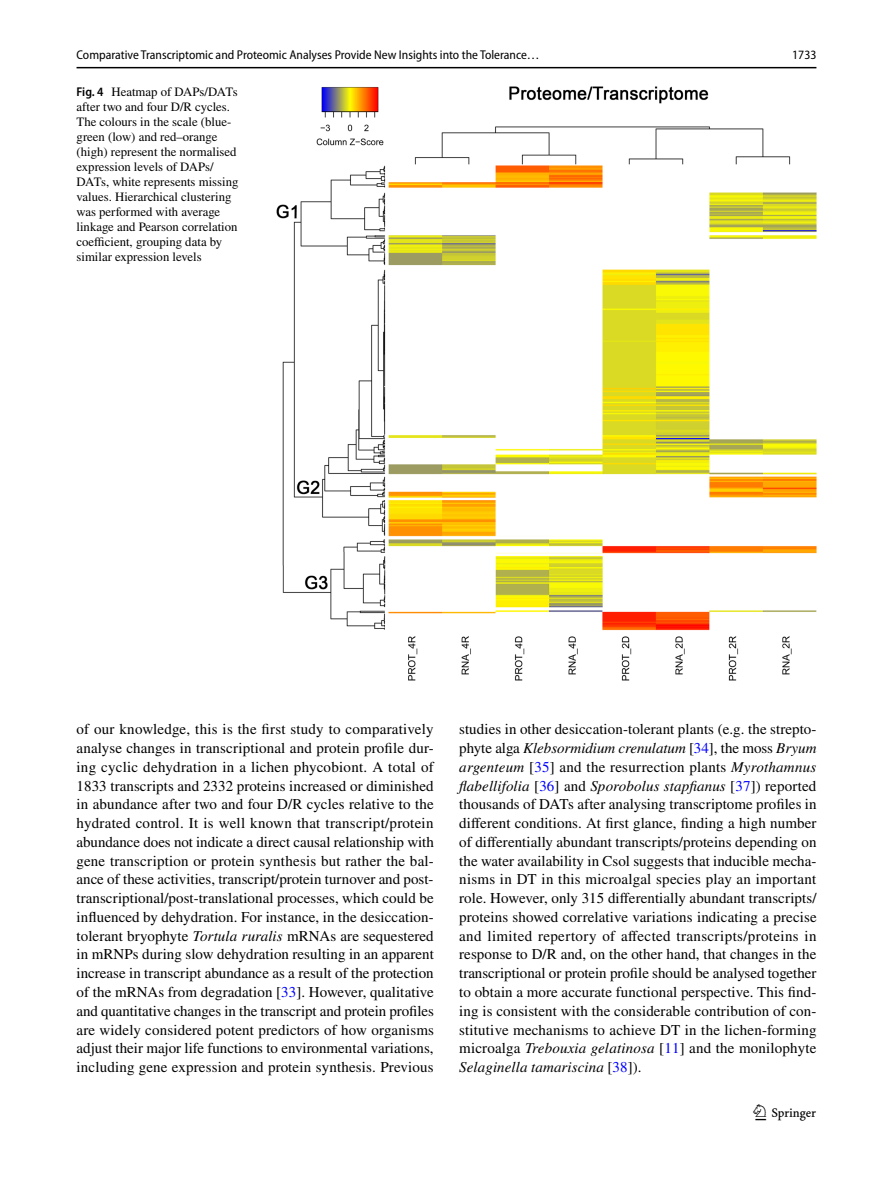
<style>
.page{position:relative;width:893px;height:1187px;background:#fff}
.page>*{position:absolute;margin:0;border:0;box-sizing:border-box;transform-origin:0 0}
.t1{font:22.5px "Springnew Regular 3";color:#000}
.t2{font:15px/18.8px "STIX";letter-spacing:.01em;color:#000;text-align:justify}
.t3{font:12.75px/15px "STIX";color:#000}
.t4{font:12.75px "Myriad Pro Semi Cn 3";color:#000}
.t5{font:semi-condensed 12.75px "Myriad Pro";color:#000}
.s1{font-family:"Myriad Pro";font-weight:600;font-stretch:semi-condensed}
.s2{font-style:italic}
.s3{color:#00f}
</style>
<div class="page">
<hr style="left:77px;top:67px;width:739px;height:1px;background:#000">
<img style="left:276px;top:87px;width:540px;height:593px">
<p class="t4" style="left:77px;top:48px;width:465px">Comparative Transcriptomic and Proteomic Analyses Provide New Insights into the Tolerance…</p>
<p class="t5" style="left:792px;top:48px;width:26px">1733</p>
<p class="t3" style="left:77px;top:85px;width:163px"><span class="s1">Fig. 4</span> Heatmap of DAPs/DATs after two and four D/R cycles.<br>The colours in the scale (blue&shy;green (low) and red–orange (high) represent the normalised expression levels of DAPs/<br>DATs, white represents missing values. Hierarchical clustering was performed with average linkage and Pearson correlation coefficient, grouping data by similar expression levels</p>
<p class="t2" style="left:77px;top:721px;width:359px">of our knowledge, this is the first study to comparatively analyse changes in transcriptional and protein profile dur&shy;ing cyclic dehydration in a lichen phycobiont. A total of 1833 transcripts and 2332 proteins increased or diminished in abundance after two and four D/R cycles relative to the hydrated control. It is well known that transcript/protein abundance does not indicate a direct causal relationship with gene transcription or protein synthesis but rather the bal&shy;ance of these activities, transcript/protein turnover and post&shy;transcriptional/post-translational processes, which could be influenced by dehydration. For instance, in the desiccation&shy;tolerant bryophyte <span class="s2">Tortula ruralis</span> mRNAs are sequestered in mRNPs during slow dehydration resulting in an apparent increase in transcript abundance as a result of the protection of the mRNAs from degradation [<span class="s3">33</span>]. However, qualitative and quantitative changes in the transcript and protein profiles are widely considered potent predictors of how organisms adjust their major life functions to environmental variations, including gene expression and protein synthesis. Previous</p>
<p class="t2" style="left:459px;top:721px;width:359px">studies in other desiccation-tolerant plants (e.g. the strepto&shy;phyte alga <span class="s2">Klebsormidium crenulatum</span> [<span class="s3">34</span>], the moss <span class="s2">Bryum argenteum</span> [<span class="s3">35</span>] and the resurrection plants <span class="s2">Myrothamnus flabellifolia</span> [<span class="s3">36</span>] and <span class="s2">Sporobolus stapfianus</span> [<span class="s3">37</span>]) reported thousands of DATs after analysing transcriptome profiles in different conditions. At first glance, finding a high number of differentially abundant transcripts/proteins depending on the water availability in Csol suggests that inducible mecha&shy;nisms in DT in this microalgal species play an important role. However, only 315 differentially abundant transcripts/ proteins showed correlative variations indicating a precise and limited repertory of affected transcripts/proteins in response to D/R and, on the other hand, that changes in the transcriptional or protein profile should be analysed together to obtain a more accurate functional perspective. This find&shy;ing is consistent with the considerable contribution of con&shy;stitutive mechanisms to achieve DT in the lichen-forming microalga <span class="s2">Trebouxia gelatinosa</span> [<span class="s3">11</span>] and the monilophyte <span class="s2">Selaginella tamariscina</span> [<span class="s3">38</span>]).</p>
<h1 class="t1" style="left:755px;top:1104px;width:62px">1 3</h1>
</div>
